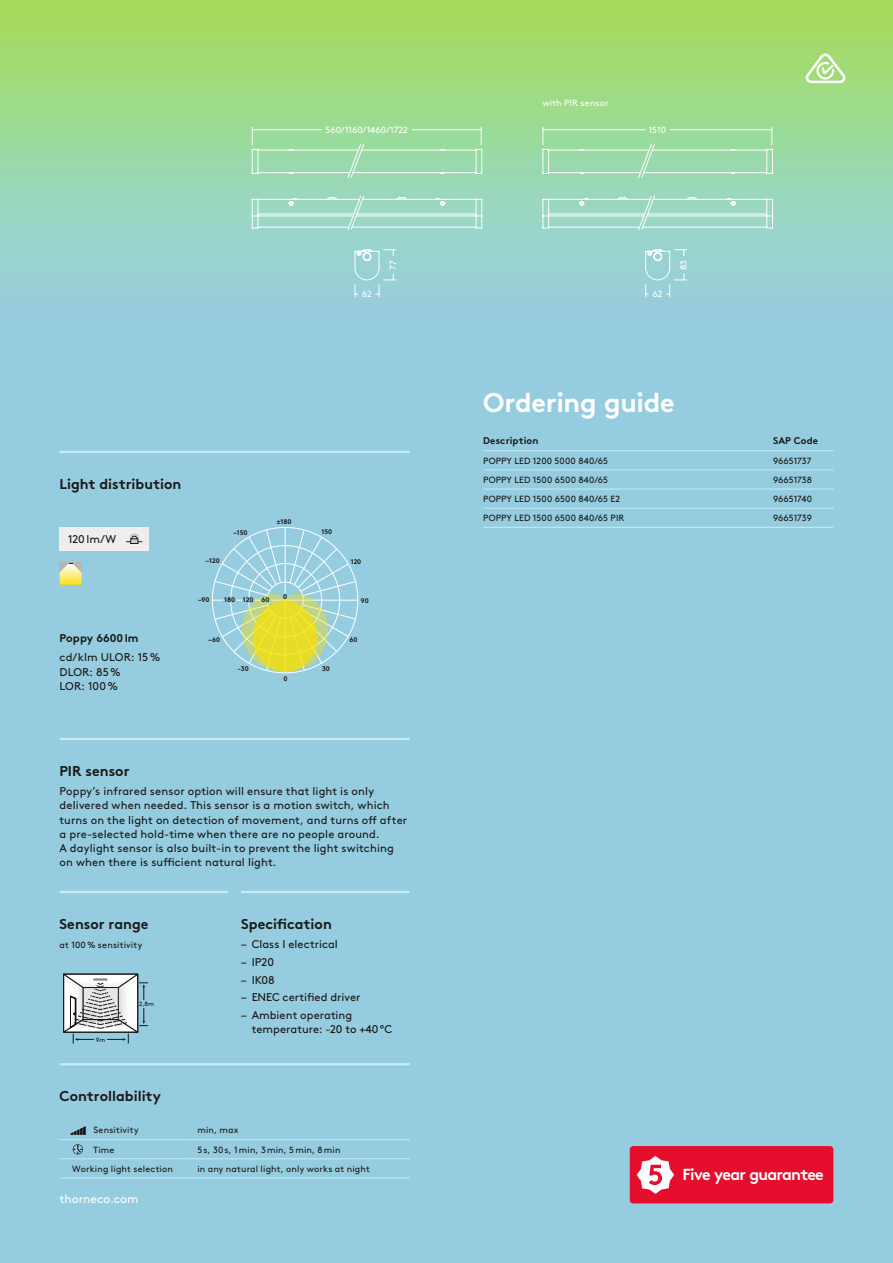
<style>
.page{position:relative;width:893px;height:1263px;background:#96ccdf}
.page>*{position:absolute;margin:0;border:0;box-sizing:border-box;transform-origin:0 0}
.Subheadline_white_18{font:700 27px "Brown";letter-spacing:-.01em;color:#fff}
.t1{font:700 16.05px "Brown";letter-spacing:-.05em;color:#fff}
.Headline_Running_Tex{font:700 14.25px "Brown";color:#1b1917}
.t2{font:12px "Brown";color:#fff}
.Running_Text_7_5pt{font:11.25px/14.2px "Brown";letter-spacing:.01em;color:#1b1917}
.Running_Text_Bold_7{font:700 11.25px "Brown";letter-spacing:.005em;color:#1b1917}
.LVK_Lm_W_7_5pt{font:11.25px "Brown";letter-spacing:.005em;color:#1b1917}
.Table_Headline_6_5pt{font:700 9.75px "Brown";letter-spacing:.015em;color:#1b1917}
.Table_Text_6pt{font:9px "Brown";letter-spacing:.015em;color:#1b1917}
.Caption_6pt{font:9px "Brown";letter-spacing:.01em;color:#fff}
.Caption_6pt-2{font:9px "Brown";letter-spacing:.025em;color:#1b1917}
.Table_Text_6pt-2{font:9px "Brown";letter-spacing:-.005em;color:#1b1917}
.Table_Text_6pt-3{font:9px "Brown";letter-spacing:-.015em;color:#1b1917}
.Table_Text_6pt-4{font:9px "Brown";letter-spacing:-.01em;color:#1b1917}
.t3{font:700 6.75px "Brown";color:#1b1917}
.t4{font:6.15px "Brown";color:#161515}
</style>
<div class="page">
<div style="left:0;top:0;width:893px;height:317px;background:linear-gradient(to bottom,#a3de5a,#96d0ec)"></div>
<hr style="left:60px;top:451px;width:350px;height:2px;background:#c4ecf5">
<hr style="left:241px;top:891px;width:168px;height:2px;background:#c4ecf5">
<svg style="left:60px;top:563px;width:22px;height:22px"></svg>
<hr style="left:285px;top:527px;width:1px;height:66px;background:#fff">
<hr style="left:285px;top:600px;width:1px;height:73px;background:#fff">
<hr style="left:271px;top:600px;width:87px;height:1px;background:#fff">
<svg style="left:212px;top:529px;width:145px;height:143px"></svg>
<div style="left:60px;top:527px;width:89px;height:24px;background:#efeeee"></div>
<svg style="left:126px;top:534px;width:16px;height:10px"></svg>
<hr style="left:483px;top:450px;width:290px;height:1px;background:#c4ecf5">
<hr style="left:773px;top:450px;width:60px;height:1px;background:#c4ecf5">
<hr style="left:483px;top:469px;width:290px;height:1px;background:#c4ecf5">
<hr style="left:773px;top:469px;width:60px;height:1px;background:#c4ecf5">
<hr style="left:483px;top:489px;width:290px;height:1px;background:#c4ecf5">
<hr style="left:773px;top:489px;width:60px;height:1px;background:#c4ecf5">
<hr style="left:483px;top:508px;width:290px;height:1px;background:#c4ecf5">
<hr style="left:773px;top:508px;width:60px;height:1px;background:#c4ecf5">
<hr style="left:483px;top:527px;width:290px;height:1px;background:#c4ecf5">
<hr style="left:773px;top:527px;width:60px;height:1px;background:#c4ecf5">
<svg style="left:252px;top:127px;width:230px;height:104px;background:#a2dbb8"></svg>
<hr style="left:252px;top:129px;width:70px;height:1px;background:#fff">
<hr style="left:412px;top:129px;width:69px;height:1px;background:#fff">
<svg style="left:354px;top:248px;width:42px;height:49px"></svg>
<svg style="left:542px;top:127px;width:231px;height:104px;background:#a1dbb7"></svg>
<hr style="left:543px;top:129px;width:103px;height:1px;background:#fff">
<hr style="left:670px;top:129px;width:102px;height:1px;background:#fff">
<svg style="left:645px;top:248px;width:42px;height:49px"></svg>
<svg style="left:63px;top:974px;width:85px;height:69px"></svg>
<hr style="left:60px;top:738px;width:350px;height:2px;background:#c4ecf5">
<hr style="left:60px;top:1139px;width:131px;height:1px;background:#c4ecf5">
<hr style="left:191px;top:1139px;width:219px;height:1px;background:#c4ecf5">
<hr style="left:60px;top:1158px;width:131px;height:1px;background:#c4ecf5">
<hr style="left:191px;top:1158px;width:219px;height:1px;background:#c4ecf5">
<hr style="left:60px;top:1177px;width:131px;height:1px;background:#c4ecf5">
<hr style="left:191px;top:1177px;width:219px;height:1px;background:#c4ecf5">
<svg style="left:73px;top:1144px;width:10px;height:10px"></svg>
<svg style="left:71px;top:1126px;width:15px;height:9px"></svg>
<hr style="left:60px;top:891px;width:168px;height:2px;background:#c4ecf5">
<hr style="left:60px;top:1063px;width:350px;height:2px;background:#c4ecf5">
<div style="left:630px;top:1146px;width:203px;height:57px;background:#e50e2c;border-radius:3px"></div>
<svg style="left:637px;top:1156px;width:37px;height:38px"></svg>
<svg style="left:804px;top:54px;width:43px;height:29px"></svg>
<p class="Caption_6pt" style="left:325px;top:123px;width:84px">560/1160/1460/1722</p>
<p class="Caption_6pt" style="left:362px;top:287px;width:11px">62</p>
<p class="Caption_6pt" style="left:386px;top:269px;width:11px;rotate:-90deg">77</p>
<p class="Headline_Running_Tex" style="left:60px;top:472px;width:123px">Light distribution</p>
<p class="LVK_Lm_W_7_5pt" style="left:68px;top:531px;width:50px">120lm/W</p>
<p class="Running_Text_Bold_7" style="left:60px;top:629px;width:81px">Poppy 6600lm</p>
<p class="Running_Text_7_5pt" style="left:60px;top:649px;width:102px">cd/klm ULOR: 15%<br>DLOR: 85%<br>LOR: 100%</p>
<p class="t3" style="left:233px;top:527px;width:16px">–150</p>
<p class="t3" style="left:277px;top:516px;width:16px">±180</p>
<p class="t3" style="left:322px;top:526px;width:12px">150</p>
<p class="t3" style="left:206px;top:555px;width:16px">–120</p>
<p class="t3" style="left:351px;top:556px;width:12px">120</p>
<p class="t3" style="left:198px;top:594px;width:13px">–90</p>
<p class="t3" style="left:361px;top:595px;width:10px">90</p>
<p class="t3" style="left:209px;top:634px;width:13px">–60</p>
<p class="t3" style="left:283px;top:591px;width:6px">0</p>
<p class="t3" style="left:224px;top:594px;width:47px">180 120 60</p>
<p class="t3" style="left:350px;top:634px;width:10px">60</p>
<p class="t3" style="left:238px;top:663px;width:13px">-30</p>
<p class="t3" style="left:284px;top:673px;width:6px">0</p>
<p class="t3" style="left:322px;top:663px;width:9px">30</p>
<p class="Headline_Running_Tex" style="left:60px;top:759px;width:72px">PIR sensor</p>
<p class="Running_Text_7_5pt" style="left:60px;top:783px;width:349px">Poppy’s infrared sensor option will ensure that light is only delivered when needed. This sensor is a motion switch, which turns on the light on detection of movement, and turns off after a pre-selected hold-time when there are no people around.<br>A daylight sensor is also built-in to prevent the light switching on when there is sufficient natural light.</p>
<p class="Headline_Running_Tex" style="left:60px;top:913px;width:90px">Sensor range</p>
<p class="Caption_6pt-2" style="left:60px;top:938px;width:84px">at 100% sensitivity</p>
<p class="t4" style="left:96px;top:1035px;width:11px">9m</p>
<p class="t4" style="left:139px;top:999px;width:16px">2,8m</p>
<p class="Headline_Running_Tex" style="left:241px;top:913px;width:92px">Specification</p>
<p class="Running_Text_7_5pt" style="left:241px;top:936px;width:98px">– Class I electrical</p>
<p class="Running_Text_7_5pt" style="left:241px;top:954px;width:34px">– IP20</p>
<p class="Running_Text_7_5pt" style="left:241px;top:972px;width:35px">– IK08</p>
<p class="Running_Text_7_5pt" style="left:241px;top:989px;width:121px">– ENEC certified driver</p>
<p class="Running_Text_7_5pt" style="left:252px;top:1008px;width:142px;line-height:13.5px;text-indent:-11px">– Ambient operating temperature: -20 to +40°C</p>
<p class="Headline_Running_Tex" style="left:60px;top:1085px;width:103px">Controllability</p>
<p class="Table_Text_6pt" style="left:94px;top:1123px;width:47px">Sensitivity</p>
<p class="Table_Text_6pt" style="left:197px;top:1123px;width:43px">min, max</p>
<p class="Table_Text_6pt" style="left:94px;top:1142px;width:22px">Time</p>
<p class="Table_Text_6pt" style="left:197px;top:1142px;width:145px">5s, 30s, 1min, 3min, 5min, 8min</p>
<p class="Table_Text_6pt" style="left:72px;top:1162px;width:102px">Working light selection</p>
<p class="Table_Text_6pt" style="left:197px;top:1162px;width:174px">in any natural light, only works at night</p>
<p class="t2" style="left:60px;top:1190px;width:80px">thorneco.com</p>
<p class="Caption_6pt" style="left:542px;top:96px;width:68px">with PIR sensor</p>
<p class="Caption_6pt" style="left:649px;top:123px;width:19px">1510</p>
<p class="Caption_6pt" style="left:653px;top:287px;width:11px">62</p>
<p class="Caption_6pt" style="left:677px;top:270px;width:12px;rotate:-90deg">83</p>
<p class="Subheadline_white_18" style="left:483px;top:381px;width:193px">Ordering guide</p>
<p class="Table_Headline_6_5pt" style="left:483px;top:433px;width:57px">Description</p>
<p class="Table_Headline_6_5pt" style="left:773px;top:433px;width:47px">SAP Code</p>
<p class="Table_Text_6pt" style="left:483px;top:454px;width:126px">POPPY LED 1200 5000 840/65</p>
<p class="Table_Text_6pt-2" style="left:773px;top:454px;width:40px">96651737</p>
<p class="Table_Text_6pt" style="left:483px;top:473px;width:127px">POPPY LED 1500 6500 840/65</p>
<p class="Table_Text_6pt" style="left:773px;top:473px;width:41px">96651738</p>
<p class="Table_Text_6pt" style="left:483px;top:492px;width:139px">POPPY LED 1500 6500 840/65 E2</p>
<p class="Table_Text_6pt-3" style="left:773px;top:492px;width:40px">96651740</p>
<p class="Table_Text_6pt" style="left:483px;top:511px;width:143px">POPPY LED 1500 6500 840/65 PIR</p>
<p class="Table_Text_6pt-4" style="left:773px;top:511px;width:40px">96651739</p>
<h2 class="t1" style="left:682px;top:1162px;width:143px">Five year guarantee</h2>
</div>
